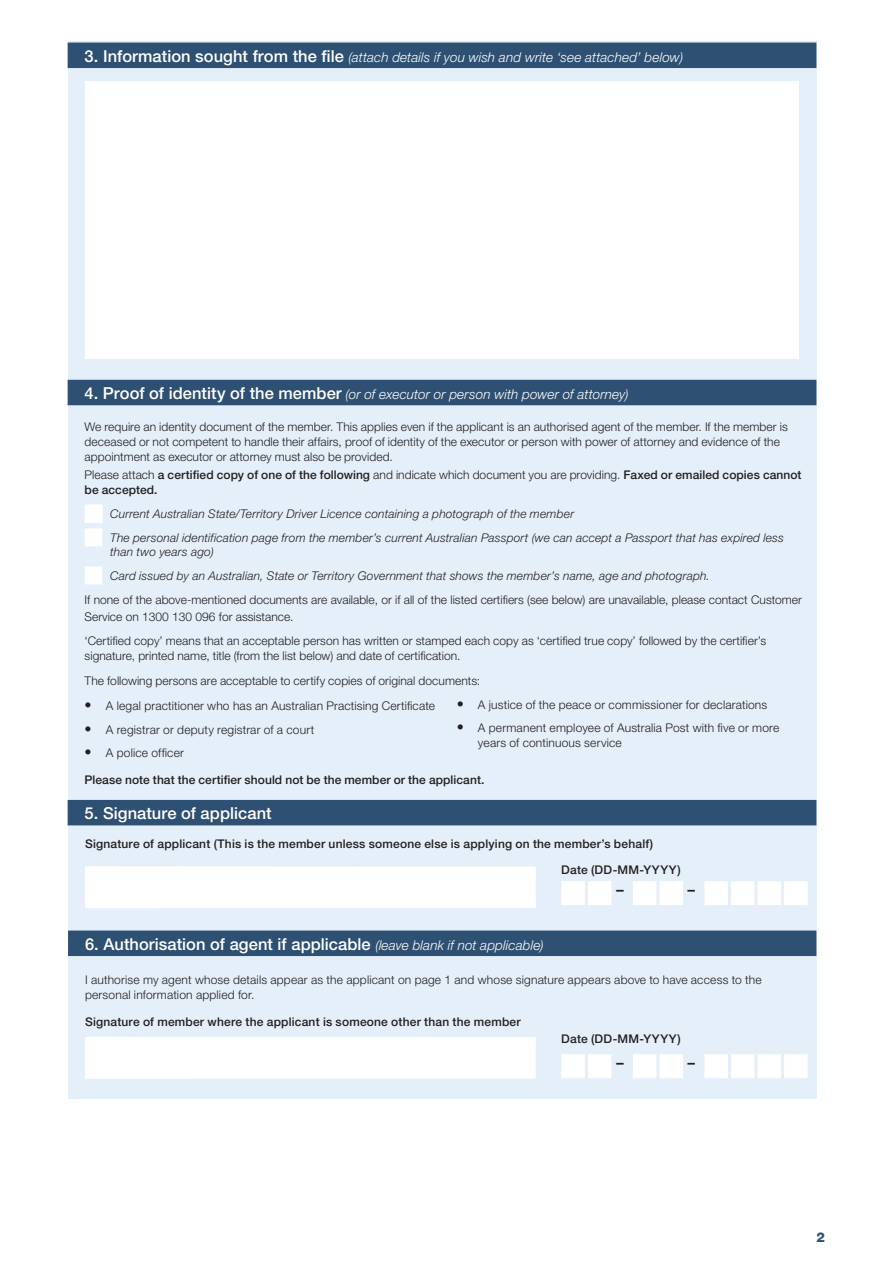
<style>
.page{position:relative;width:893px;height:1263px;background:#fff}
.page>*{position:absolute;margin:0;border:0;box-sizing:border-box;transform-origin:0 0}
.t1{font:300 30px "Helvetica Neue LT Pro";color:#231f20}
.F___Heading_2__Section_1_2_etc{font:500 16.5px "Helvetica Neue LT Pro";letter-spacing:.005em;color:#fff}
.F___Heading_2__Section_1_2_etc-2{font:italic 300 13.5px "Helvetica Neue LT Pro";letter-spacing:.01em;color:#fff}
.t2{font:800 13.5px "Helvetica Neue LT Std";color:#2e5072}
.F___Bullet{font:300 12px/15px "Helvetica Neue LT Pro";letter-spacing:.005em;color:#231f20}
.F___Bullet-2{font:500 12px/15px "Helvetica Neue LT Pro";letter-spacing:.015em;color:#231f20}
.F___Bullet-3{font:italic 300 12px/23.5px "Helvetica Neue LT Pro";letter-spacing:.015em;color:#231f20}
.F___Body{font:300 12px/15px "Helvetica Neue LT Pro";letter-spacing:.015em;color:#231f20}
.F___Field__character_style_on_boxes{font:500 12px "Helvetica Neue LT Pro";letter-spacing:.005em;color:#231f20}
.s1{font-weight:500;font-style:normal;font-size:16.5px}
.s2{font-weight:300}
.s3{font-size:14.25px}
.s4{font-weight:300;font-style:italic;font-size:13.5px}
</style>
<div class="page">
<div style="left:68px;top:41px;width:748px;height:1058px;background:#e4effa"></div>
<div style="left:68px;top:43px;width:748px;height:25px;background:#2e5072"></div>
<div style="left:85px;top:82px;width:713px;height:277px;background:#fff"></div>
<div style="left:85px;top:505px;width:17px;height:17px;background:#fff"></div>
<div style="left:85px;top:504px;width:18px;height:19px;border:2px solid #fff"></div>
<div style="left:85px;top:529px;width:17px;height:17px;background:#fff"></div>
<div style="left:85px;top:528px;width:17px;height:18px;border:1px solid #fff"></div>
<div style="left:85px;top:567px;width:17px;height:17px;background:#fff"></div>
<div style="left:85px;top:566px;width:17px;height:18px;border:1px solid #fff"></div>
<div style="left:562px;top:882px;width:22px;height:22px;background:#fff"></div>
<div style="left:561px;top:881px;width:24px;height:24px;border:2px solid #fff"></div>
<div style="left:589px;top:882px;width:22px;height:22px;background:#fff"></div>
<div style="left:588px;top:881px;width:23px;height:24px;border:2px solid #fff"></div>
<div style="left:634px;top:882px;width:22px;height:22px;background:#fff"></div>
<div style="left:633px;top:881px;width:23px;height:24px;border:2px solid #fff"></div>
<div style="left:660px;top:882px;width:22px;height:22px;background:#fff"></div>
<div style="left:659px;top:881px;width:24px;height:24px;border:2px solid #fff"></div>
<div style="left:705px;top:882px;width:22px;height:22px;background:#fff"></div>
<div style="left:704px;top:881px;width:24px;height:24px;border:2px solid #fff"></div>
<div style="left:732px;top:882px;width:22px;height:22px;background:#fff"></div>
<div style="left:731px;top:881px;width:24px;height:24px;border:2px solid #fff"></div>
<div style="left:758px;top:882px;width:22px;height:22px;background:#fff"></div>
<div style="left:757px;top:881px;width:24px;height:24px;border:2px solid #fff"></div>
<div style="left:785px;top:882px;width:22px;height:22px;background:#fff"></div>
<div style="left:784px;top:881px;width:24px;height:24px;border:2px solid #fff"></div>
<div style="left:86px;top:867px;width:449px;height:40px;background:#fff"></div>
<div style="left:85px;top:866px;width:451px;height:42px;border:2px solid #fff"></div>
<div style="left:562px;top:1055px;width:22px;height:22px;background:#fff"></div>
<div style="left:561px;top:1054px;width:24px;height:24px;border:2px solid #fff"></div>
<div style="left:589px;top:1055px;width:22px;height:22px;background:#fff"></div>
<div style="left:588px;top:1054px;width:23px;height:24px;border:2px solid #fff"></div>
<div style="left:634px;top:1055px;width:22px;height:22px;background:#fff"></div>
<div style="left:633px;top:1054px;width:23px;height:24px;border:2px solid #fff"></div>
<div style="left:660px;top:1055px;width:22px;height:22px;background:#fff"></div>
<div style="left:659px;top:1054px;width:24px;height:24px;border:2px solid #fff"></div>
<div style="left:705px;top:1055px;width:22px;height:22px;background:#fff"></div>
<div style="left:704px;top:1054px;width:24px;height:24px;border:2px solid #fff"></div>
<div style="left:732px;top:1055px;width:22px;height:22px;background:#fff"></div>
<div style="left:731px;top:1054px;width:24px;height:24px;border:2px solid #fff"></div>
<div style="left:758px;top:1055px;width:22px;height:22px;background:#fff"></div>
<div style="left:757px;top:1054px;width:24px;height:24px;border:2px solid #fff"></div>
<div style="left:785px;top:1055px;width:22px;height:22px;background:#fff"></div>
<div style="left:784px;top:1054px;width:24px;height:24px;border:2px solid #fff"></div>
<div style="left:86px;top:1037px;width:449px;height:41px;background:#fff"></div>
<div style="left:85px;top:1037px;width:451px;height:42px;border:2px solid #fff"></div>
<div style="left:68px;top:800px;width:748px;height:25px;background:#2e5072"></div>
<div style="left:68px;top:380px;width:748px;height:25px;background:#2e5072"></div>
<div style="left:68px;top:930px;width:748px;height:26px;background:#2e5072"></div>
<p class="F___Heading_2__Section_1_2_etc-2" style="left:85px;top:49px;width:600px"><span class="s1">3. Information sought from the file</span> (attach details if you wish and write ‘see attached’ below)</p>
<p class="F___Heading_2__Section_1_2_etc-2" style="left:85px;top:386px;width:546px"><span class="s1">4. Proof of identity of the member</span> (or of executor or person with power of attorney)</p>
<p class="F___Bullet" style="left:85px;top:419px;width:705px">We require an identity document of the member. This applies even if the applicant is an authorised agent of the member. If the member is deceased or not competent to handle their affairs, proof of identity of the executor or person with power of attorney and evidence of the appointment as executor or attorney must also be provided.</p>
<p class="F___Bullet-2" style="left:85px;top:467px;width:718px"><span class="s2">Please attach</span> a certified copy of one of the following <span class="s2">and indicate which document you are providing.</span> Faxed or emailed copies cannot be accepted.</p>
<p class="F___Bullet-3" style="left:110px;top:502px;width:675px">Current Australian State/Territory Driver Licence containing a photograph of the member<br>The personal identification page from the member’s current Australian Passport (we can accept a Passport that has expired less</p>
<p class="F___Bullet-3" style="left:110px;top:540px;width:105px">than two years ago)</p>
<p class="F___Bullet-3" style="left:110px;top:564px;width:601px">Card issued by an Australian, State or Territory Government that shows the member’s name, age and photograph.</p>
<p class="F___Bullet" style="left:85px;top:592px;width:719px">If none of the above-mentioned documents are available, or if all of the listed certifiers (see below) are unavailable, please contact Customer</p>
<p class="F___Bullet" style="left:85px;top:604px;width:683px;line-height:24.6px">Service on 1300 130 096 for assistance.<br>‘Certified copy’ means that an acceptable person has written or stamped each copy as ‘certified true copy’ followed by the certifier’s</p>
<p class="F___Bullet" style="left:85px;top:643px;width:397px;line-height:24.6px">signature, printed name, title (from the list below) and date of certification.<br>The following persons are acceptable to certify copies of original documents:</p>
<p class="F___Bullet" style="left:85px;top:698px;width:352px"><span class="s3">•</span> A legal practitioner who has an Australian Practising Certificate</p>
<p class="F___Bullet" style="left:85px;top:721px;width:231px"><span class="s3">•</span> A registrar or deputy registrar of a court</p>
<p class="F___Bullet" style="left:85px;top:745px;width:101px"><span class="s3">•</span> A police officer</p>
<p class="F___Bullet" style="left:457px;top:697px;width:312px"><span class="s3">•</span> A justice of the peace or commissioner for declarations</p>
<p class="F___Bullet" style="left:478px;top:721px;width:303px;line-height:14.2px;text-indent:-21px"><span class="s3">•</span> A permanent employee of Australia Post with five or more years of continuous service</p>
<p class="F___Field__character_style_on_boxes" style="left:85px;top:772px;width:401px">Please note that the certifier should not be the member or the applicant.</p>
<p class="F___Heading_2__Section_1_2_etc" style="left:85px;top:803px;width:189px">5. Signature of applicant</p>
<p class="F___Bullet-2" style="left:85px;top:836px;width:570px">Signature of applicant (This is the member unless someone else is applying on the member’s behalf)</p>
<p class="t1" style="left:614px;top:870px;width:84px">- -</p>
<p class="F___Bullet-2" style="left:561px;top:862px;width:121px">Date (DD-MM-YYYY)</p>
<p class="F___Heading_2__Section_1_2_etc" style="left:85px;top:934px;width:460px">6. Authorisation of agent if applicable <span class="s4">(leave blank if not applicable)</span></p>
<p class="F___Body" style="left:85px;top:972px;width:678px">I authorise my agent whose details appear as the applicant on page 1 and whose signature appears above to have access to the personal information applied for.</p>
<p class="F___Bullet-2" style="left:85px;top:1014px;width:437px">Signature of member where the applicant is someone other than the member</p>
<p class="F___Bullet-2" style="left:561px;top:1031px;width:121px">Date (DD-MM-YYYY)</p>
<p class="t1" style="left:614px;top:1043px;width:84px">- -</p>
<p class="t2" style="left:816px;top:1229px;width:10px">2</p>
</div>
